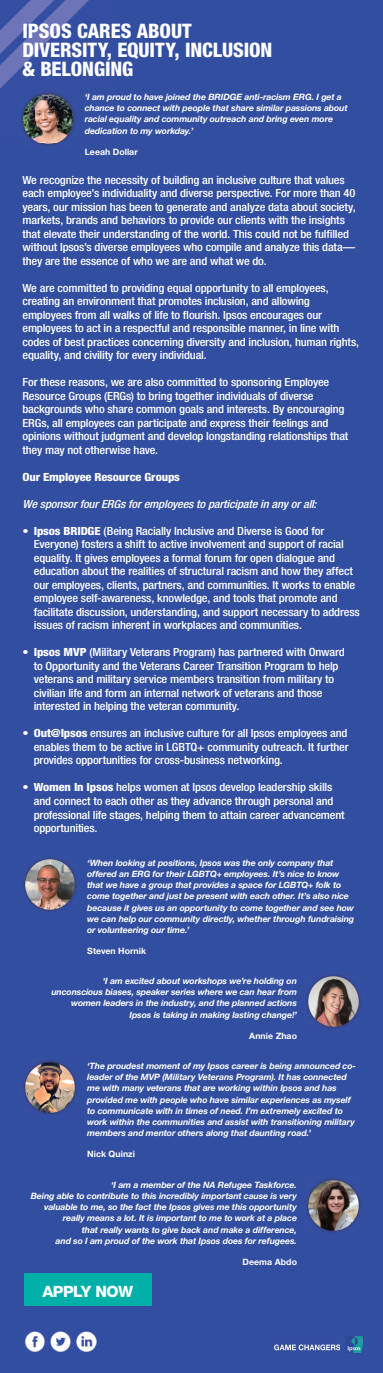
<style>
.page{position:relative;width:383px;height:1373px;background:#fff}
.page>*{position:absolute;margin:0;border:0;box-sizing:border-box;transform-origin:0 0}
.t1{font:800 condensed 20px/18.8px "Helvetica Neue LT Std";letter-spacing:-.005em;color:#fff}
.t2{font:800 15.62px "Helvetica Neue LT Std";letter-spacing:-.035em;color:#fff}
.t3{font:500 condensed 11.25px/13.5px "Helvetica Neue LT Std";letter-spacing:-.015em;color:#fff;scale:1.1 1}
.t4{font:italic 500 condensed 11.25px "Helvetica Neue LT Std";letter-spacing:-.01em;color:#fff;scale:1.1 1}
.t5{font:800 condensed 11.25px "Helvetica Neue LT Std";letter-spacing:-.015em;color:#fff;scale:1.1 1}
.t6{font:italic 700 8.75px/11.2px "Helvetica Neue LT Std";letter-spacing:-.015em;color:#fff}
.t7{font:700 8.75px "Helvetica Neue LT Std";letter-spacing:.005em;color:#fff}
.s1{font-weight:800}
</style>
<div class="page">
<div style="left:0;top:0;width:382px;height:1372px;background:#324ea1"></div>
<img style="left:0;top:0;width:89px;height:89px">
<img style="left:50px;top:1331px;width:21px;height:21px">
<img style="left:76px;top:1331px;width:21px;height:21px">
<img style="left:25px;top:1331px;width:20px;height:21px">
<div style="left:24px;top:1272px;width:128px;height:33px;background:#00afa8"></div>
<img style="left:306px;top:974px;width:55px;height:55px">
<img style="left:306px;top:1178px;width:55px;height:55px">
<img style="left:23px;top:857px;width:54px;height:55px">
<img style="left:23px;top:1060px;width:54px;height:55px">
<img style="left:21px;top:92px;width:54px;height:54px">
<img style="left:274px;top:1336px;width:88px;height:16px">
<h1 class="t1" style="left:22px;top:21px;width:251px">IPSOS CARES ABOUT<br>DIVERSITY, EQUITY, INCLUSION &amp; BELONGING</h1>
<p class="t6" style="left:85px;top:91px;width:264px">‘I am proud to have joined the BRIDGE anti-racism ERG. I get a chance to connect with people that share similar passions about racial equality and community outreach and bring even more dedication to my workday.’</p>
<p class="t7" style="left:85px;top:146px;width:55px">Leeah Dollar</p>
<p class="t3" style="left:22px;top:173px;width:304px">We recognize the necessity of building an inclusive culture that values each employee’s individuality and diverse perspective. For more than 40 years, our mission has been to generate and analyze data about society, markets, brands and behaviors to provide our clients with the insights that elevate their understanding of the world. This could not be fulfilled without Ipsos’s diverse employees who compile and analyze this data— they are the essence of who we are and what we do.</p>
<p class="t3" style="left:22px;top:281px;width:307px">We are committed to providing equal opportunity to all employees, creating an environment that promotes inclusion, and allowing employees from all walks of life to flourish. Ipsos encourages our employees to act in a respectful and responsible manner, in line with codes of best practices concerning diversity and inclusion, human rights, equality, and civility for every individual.</p>
<p class="t3" style="left:22px;top:375px;width:297px">For these reasons, we are also committed to sponsoring Employee Resource Groups (ERGs) to bring together individuals of diverse backgrounds who share common goals and interests. By encouraging ERGs, all employees can participate and express their feelings and opinions without judgment and develop longstanding relationships that they may not otherwise have.</p>
<p class="t5" style="left:22px;top:470px;width:144px">Our Employee Resource Groups</p>
<p class="t4" style="left:22px;top:497px;width:269px">We sponsor four ERGs for employees to participate in any or all:</p>
<p class="t3" style="left:34px;top:524px;width:298px;text-indent:-11px"><span class="s1">• Ipsos BRIDGE</span> (Being Racially Inclusive and Diverse is Good for Everyone) fosters a shift to active involvement and support of racial equality. It gives employees a formal forum for open dialogue and education about the realities of structural racism and how they affect our employees, clients, partners, and communities. It works to enable employee self-awareness, knowledge, and tools that promote and facilitate discussion, understanding, and support necessary to address issues of racism inherent in workplaces and communities.</p>
<p class="t3" style="left:34px;top:645px;width:284px;text-indent:-11px"><span class="s1">• Ipsos MVP</span> (Military Veterans Program) has partnered with Onward to Opportunity and the Veterans Career Transition Program to help veterans and military service members transition from military to civilian life and form an internal network of veterans and those interested in helping the veteran community.</p>
<p class="t3" style="left:34px;top:726px;width:287px;text-align:justify;text-indent:-11px"><span class="s1">• Out@Ipsos</span> ensures an inclusive culture for all Ipsos employees and enables them to be active in LGBTQ+ community outreach. It further provides opportunities for cross-business networking.</p>
<p class="t3" style="left:34px;top:780px;width:284px;text-indent:-11px"><span class="s1">• Women In Ipsos</span> helps women at Ipsos develop leadership skills and connect to each other as they advance through personal and professional life stages, helping them to attain career advancement opportunities.</p>
<p class="t6" style="left:87px;top:856px;width:268px">‘When looking at positions, Ipsos was the only company that offered an ERG for their LGBTQ+ employees. It’s nice to know that we have a group that provides a space for LGBTQ+ folk to come together and just be present with each other. It’s also nice because it gives us an opportunity to come together and see how we can help our community directly, whether through fundraising or volunteering our time.’</p>
<p class="t7" style="left:87px;top:945px;width:60px">Steven Hornik</p>
<p class="t6" style="left:51px;top:975px;width:247px;text-align:right">‘I am excited about workshops we’re holding on unconscious biases, speaker series where we can hear from women leaders in the industry, and the planned actions Ipsos is taking in making lasting change!’</p>
<p class="t7" style="left:249px;top:1030px;width:49px">Annie Zhao</p>
<p class="t6" style="left:87px;top:1059px;width:270px">‘The proudest moment of my Ipsos career is being announced co&shy;leader of the MVP (Military Veterans Program). It has connected me with many veterans that are working within Ipsos and has provided me with people who have similar experiences as myself to communicate with in times of need. I’m extremely excited to work within the communities and assist with transitioning military members and mentor others along that daunting road.’</p>
<p class="t7" style="left:87px;top:1148px;width:49px">Nick Quinzi</p>
<p class="t6" style="left:31px;top:1178px;width:267px;text-align:right">‘I am a member of the NA Refugee Taskforce.<br>Being able to contribute to this incredibly important cause is very valuable to me, so the fact the Ipsos gives me this opportunity really means a lot. It is important to me to work at a place<br>that really wants to give back and make a difference,<br>and so I am proud of the work that Ipsos does for refugees.</p>
<p class="t7" style="left:242px;top:1256px;width:56px">Deema Abdo</p>
<h2 class="t2" style="left:42px;top:1281px;width:92px">APPLY NOW</h2>
</div>
